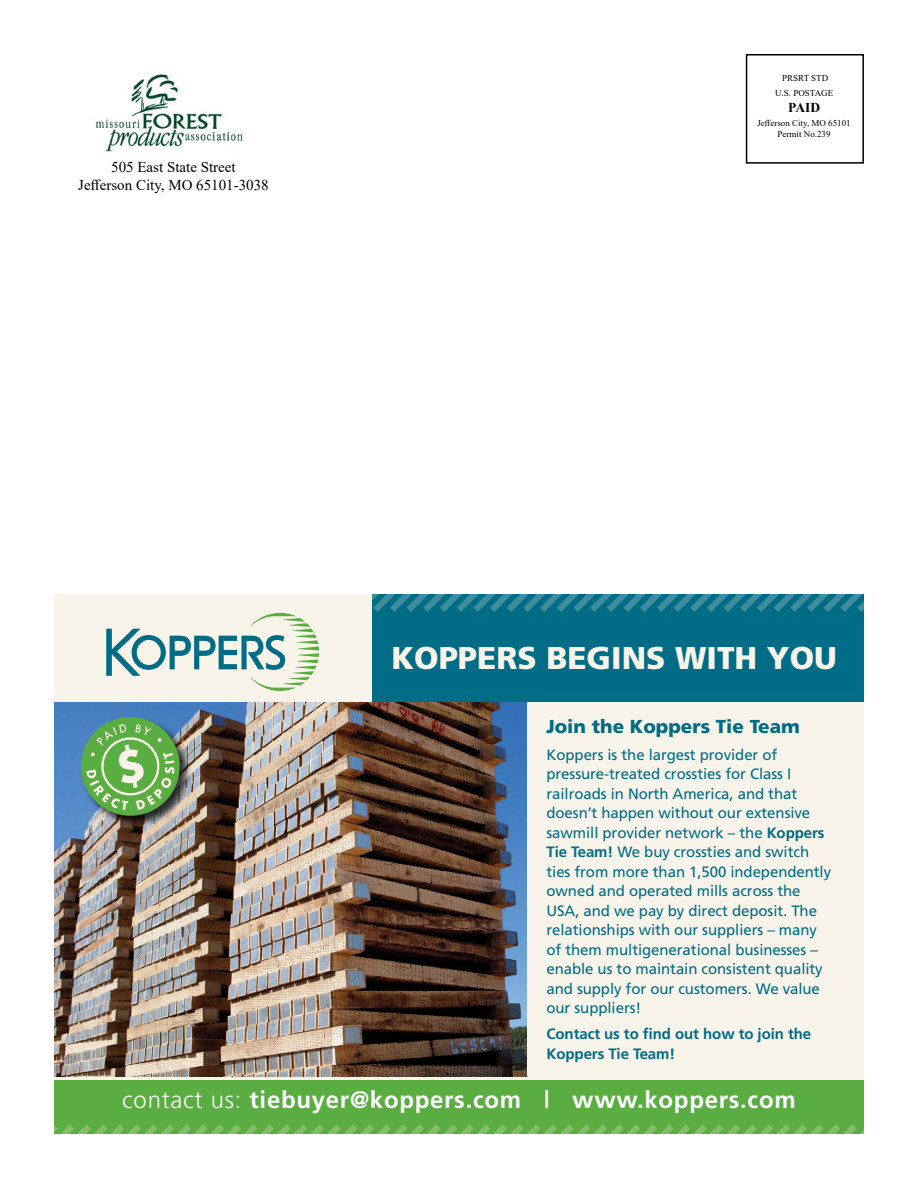
<style>
.page{position:relative;width:918px;height:1188px;background:#fff}
.page>*{position:absolute;margin:0;border:0;box-sizing:border-box;transform-origin:0 0}
.t1{font:900 31.5px "Frutiger";color:#f8f4e9}
.t2{font:700 24px "Frutiger";letter-spacing:.03em;color:#fff}
.t3{font:900 18.75px "Frutiger";color:#006c85}
.t4{font:15px/19.5px "Frutiger";letter-spacing:-.005em;color:#006c85}
.t5{font:700 15px/19.5px "Frutiger";letter-spacing:-.005em;color:#006c85}
.t6{font:15px/18px "Times New Roman";color:#000;text-align:center}
.t7{font:700 13.5px "Times New Roman";color:#000}
.t8{font:9px/14.4px "Times New Roman";color:#000;text-align:center}
.s1{font-weight:700}
.s2{font-weight:300}
</style>
<div class="page">
<img style="left:95px;top:74px;width:148px;height:78px">
<div style="left:746px;top:54px;width:118px;height:110px;border:2px solid #000"></div>
<div style="left:54px;top:594px;width:810px;height:540px;background:#f8f4e9"></div>
<img style="left:54px;top:702px;width:472px;height:374px">
<div style="left:342px;top:594px;width:522px;height:108px;background:#006c85"></div>
<div style="left:54px;top:594px;width:317px;height:108px;background:#f8f4e9"></div>
<div style="left:54px;top:1080px;width:810px;height:54px;background:#59ad41"></div>
<svg style="left:106px;top:613px;width:213px;height:78px"></svg>
<svg style="left:371px;top:594px;width:493px;height:25px"></svg>
<svg style="left:54px;top:1124px;width:810px;height:10px"></svg>
<div style="left:81px;top:717px;width:111px;height:111px;background:#000;opacity:.75"></div>
<img style="left:76px;top:712px;width:108px;height:108px">
<p class="t6" style="left:78px;top:158px;width:192px">505 East State Street<br>Jefferson City, MO 65101-3038</p>
<p class="t8" style="left:775px;top:71px;width:60px">PRSRT STD<br>U.S. POSTAGE</p>
<p class="t7" style="left:788px;top:98px;width:33px">PAID</p>
<p class="t8" style="left:757px;top:118px;width:95px;line-height:10.8px">Jefferson City, MO 65101<br>Permit No.239</p>
<h1 class="t1" style="left:392px;top:639px;width:447px">KOPPERS BEGINS WITH YOU</h1>
<p class="t3" style="left:546px;top:716px;width:255px">Join the Koppers Tie Team</p>
<p class="t4" style="left:546px;top:745px;width:286px">Koppers is the largest provider of pressure-treated crossties for Class I railroads in North America, and that doesn’t happen without our extensive sawmill provider network – the <span class="s1">Koppers Tie Team!</span> We buy crossties and switch ties from more than 1,500 independently owned and operated mills across the USA, and we pay by direct deposit. The relationships with our suppliers – many of them multigenerational businesses – enable us to maintain consistent quality and supply for our customers. We value our suppliers!</p>
<p class="t5" style="left:546px;top:1024px;width:266px">Contact us to find out how to join the<br>Koppers Tie Team!</p>
<h2 class="t2" style="left:122px;top:1085px;width:675px"><span class="s2">contact us:</span> tiebuyer@koppers.com | www.koppers.com</h2>
</div>
